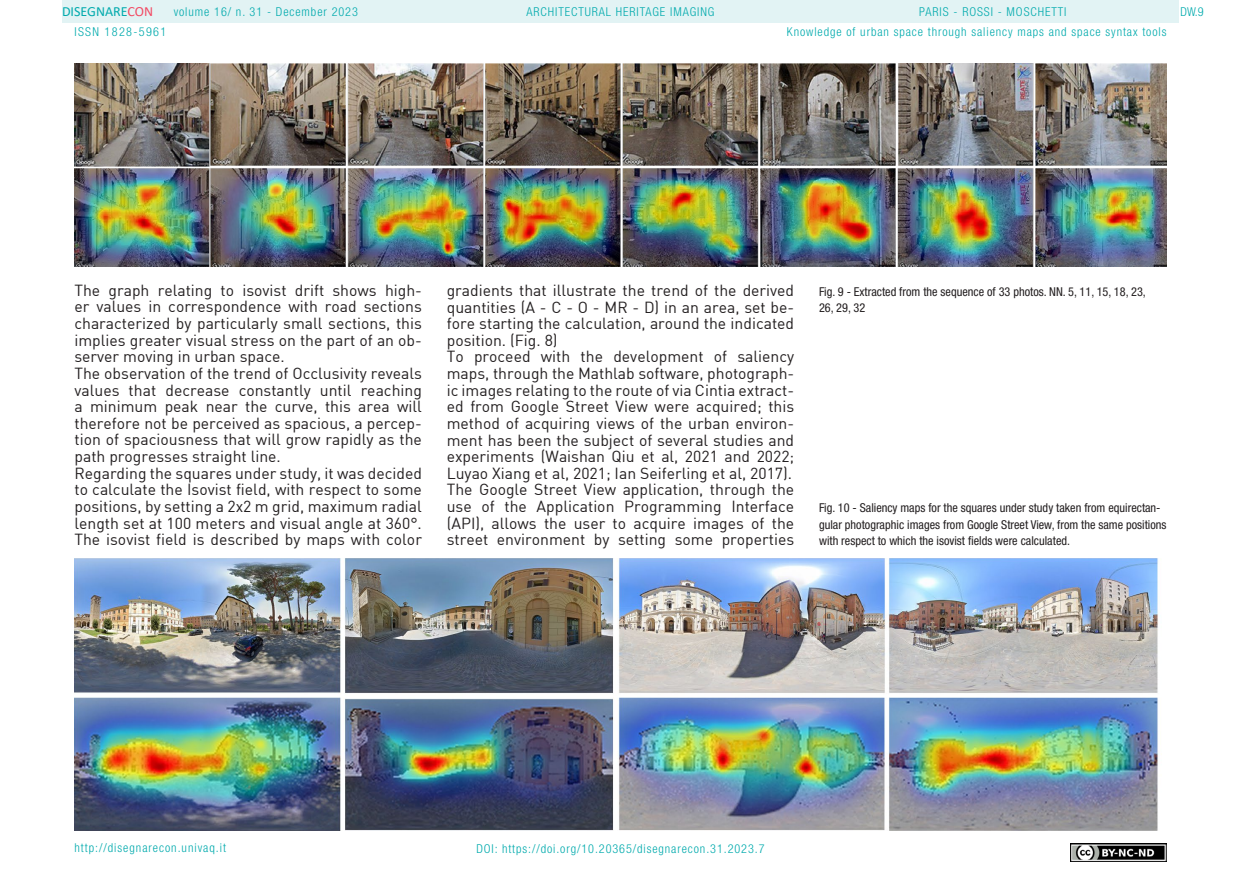
<style>
.page{position:relative;width:1241px;height:893px;background:#fff}
.page>*{position:absolute;margin:0;border:0;box-sizing:border-box;transform-origin:0 0}
.t1{font:15.75px/16.6px "DIN";color:#231f20}
.t2{font:14px "Calibri";color:#00aaad}
.t3{font:condensed 12.25px/16.6px "Helvetica Neue LT Std";color:#231f20}
.t4{font:300 condensed 12.25px "Helvetica Neue LT Std";letter-spacing:.075em;color:#00aaad}
.t5{font:300 condensed 12.25px "Helvetica Neue LT Std";letter-spacing:.11em;color:#00aaad}
.s1{color:#f24862}
</style>
<div class="page">
<div style="left:62px;top:0;width:1116px;height:23px;background:#e2f3f4"></div>
<img style="left:1070px;top:843px;width:96px;height:18px">
<img style="left:74px;top:63px;width:1092px;height:204px">
<img style="left:74px;top:559px;width:1084px;height:272px">
<p class="t2" style="left:62px;top:2px;width:93px">DISEGNARE<span class="s1">CON</span></p>
<p class="t4" style="left:919px;top:5px;width:149px">PARIS - ROSSI - MOSCHETTI</p>
<p class="t4" style="left:174px;top:5px;width:186px">volume 16/ n. 31 - December 2023</p>
<p class="t4" style="left:526px;top:5px;width:189px">ARCHITECTURAL HERITAGE IMAGING</p>
<p class="t5" style="left:74px;top:24px;width:93px">ISSN 1828-5961</p>
<p class="t4" style="left:786px;top:25px;width:381px">Knowledge of urban space through saliency maps and space syntax tools</p>
<p class="t4" style="left:1180px;top:5px;width:25px">DW.9</p>
<p class="t1" style="left:74px;top:281px;width:349px">The graph relating to isovist drift shows high&shy;er values in correspondence with road sections characterized by particularly small sections, this implies greater visual stress on the part of an ob&shy;server moving in urban space.<br>The observation of the trend of Occlusivity reveals values that decrease constantly until reaching a minimum peak near the curve, this area will therefore not be perceived as spacious, a percep&shy;tion of spaciousness that will grow rapidly as the path progresses straight line.<br>Regarding the squares under study, it was decided to calculate the Isovist field, with respect to some positions, by setting a 2x2 m grid, maximum radial length set at 100 meters and visual angle at 360°.<br>The isovist field is described by maps with color</p>
<p class="t1" style="left:446px;top:282px;width:349px">gradients that illustrate the trend of the derived quantities (A - C - O - MR - D) in an area, set be&shy;fore starting the calculation, around the indicated position. (Fig. 8)<br>To proceed with the development of saliency maps, through the Mathlab software, photograph&shy;ic images relating to the route of via Cintia extract&shy;ed from Google Street View were acquired; this method of acquiring views of the urban environ&shy;ment has been the subject of several studies and experiments (Waishan Qiu et al, 2021 and 2022; Luyao Xiang et al, 2021; Ian Seiferling et al, 2017).<br>The Google Street View application, through the use of the Application Programming Interface (API), allows the user to acquire images of the street environment by setting some properties</p>
<p class="t3" style="left:819px;top:283px;width:328px">Fig. 9 - Extracted from the sequence of 33 photos. NN. 5, 11, 15, 18, 23,<br>26, 29, 32</p>
<p class="t3" style="left:819px;top:499px;width:349px">Fig. 10 - Saliency maps for the squares under study taken from equirectan&shy;gular photographic images from Google Street View, from the same positions with respect to which the isovist fields were calculated.</p>
<p class="t4" style="left:74px;top:841px;width:153px">http://disegnarecon.univaq.it</p>
<p class="t4" style="left:476px;top:842px;width:290px">DOI: https://doi.org/10.20365/disegnarecon.31.2023.7</p>
</div>
